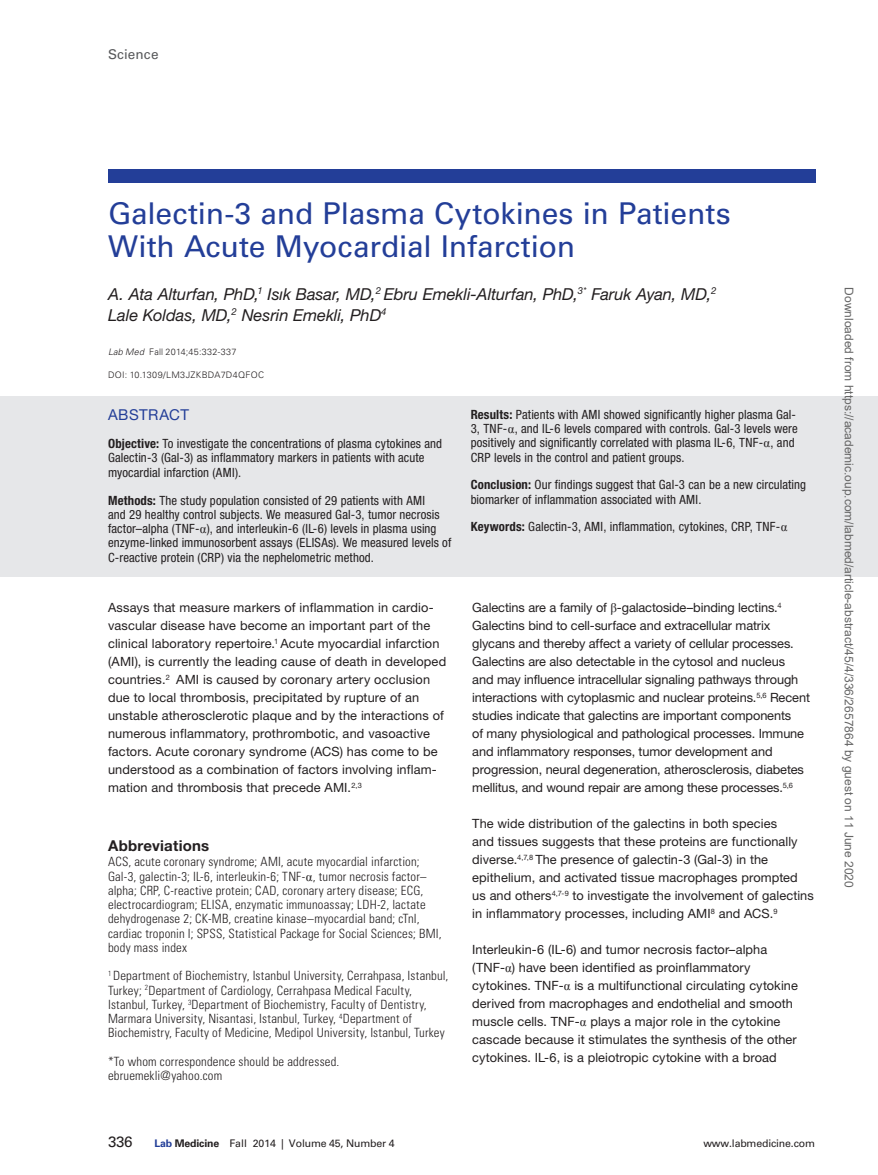
<style>
.page{position:relative;width:878px;height:1175px;background:#fff}
.page>*{position:absolute;margin:0;border:0;box-sizing:border-box;transform-origin:0 0}
._01-Article_Head_Dec{font:30px/33px "Univers LT Std";letter-spacing:-.005em;color:#233e98}
._04-Byline{font:italic 16.5px/21px "Helvetica Neue LT Std";letter-spacing:-.005em;color:#231f20}
._11-B_Head{font:700 15px "Helvetica Neue LT Std";letter-spacing:.015em;color:#231f20}
._08-Abstract_Header{font:15px "Helvetica Neue LT Std";letter-spacing:.03em;color:#233e98}
.t1{font:15px "Univers LT Std";color:#231f20}
.t2{font:13.5px "Univers LT Std";letter-spacing:.01em;color:#57585a}
._09-Body_Text{font:12.75px/18px "Helvetica Neue LT Std";letter-spacing:.005em;color:#231f20}
._08-Abstract_Text{font:condensed 12.75px/14.2px "Helvetica Neue LT Std";letter-spacing:.005em;color:#231f20}
._07-AbrevAffilCorres{font:300 condensed 12.75px/14.2px "Univers LT Std";letter-spacing:.015em;color:#231f20}
.t3{font:12px "Arial";color:#666}
.t4{font:10.5px "Univers LT Std";letter-spacing:-.015em;color:#231f20}
._05-DOI{font:300 9px "Univers LT Std";letter-spacing:.035em;color:#231f20}
.Issue_Info{font:300 9px "Univers LT Std";letter-spacing:.025em;color:#231f20}
.s1{font-style:italic}
.s2{font-weight:700}
.s3{font-family:"Times New Roman";font-stretch:normal}
.s4{font-family:"Times New Roman";font-weight:400;font-stretch:normal}
.s5{font-family:"Times New Roman"}
.s6{font-weight:700;color:#233e98}
</style>
<div class="page">
<div style="left:108px;top:169px;width:707px;height:14px;background:#233e98"></div>
<div style="left:0;top:396px;width:878px;height:180px;background:#e6e7e9"></div>
<p class="t2" style="left:108px;top:46px;width:52px">Science</p>
<p class="_01-Article_Head_Dec" style="left:108px;top:197px;width:624px">Galectin-3 and Plasma Cytokines in Patients<br>With Acute Myocardial Infarction</p>
<p class="_04-Byline" style="left:108px;top:283px;width:610px">A. Ata Alturfan, PhD,<sup>1</sup> Isık Basar, MD,<sup>2</sup> Ebru Emekli-Alturfan, PhD,<sup>3*</sup> Faruk Ayan, MD,<sup>2<br></sup>Lale Koldas, MD,<sup>2</sup> Nesrin Emekli, PhD<sup>4</sup></p>
<p class="Issue_Info" style="left:108px;top:346px;width:130px"><span class="s1">Lab Med</span> Fall 2014;45:332-337</p>
<p class="_05-DOI" style="left:108px;top:370px;width:158px">DOI: 10.1309/LM3JZKBDA7D4QFOC</p>
<p class="_08-Abstract_Header" style="left:108px;top:406px;width:82px">ABSTRACT</p>
<p class="_08-Abstract_Text" style="left:108px;top:436px;width:335px"><span class="s2">Objective:</span> To investigate the concentrations of plasma cytokines and<br>Galectin-3 (Gal-3) as inflammatory markers in patients with acute myocardial infarction (AMI).</p>
<p class="_08-Abstract_Text" style="left:108px;top:493px;width:345px"><span class="s2">Methods:</span> The study population consisted of 29 patients with AMI<br>and 29 healthy control subjects. We measured Gal-3, tumor necrosis factor–alpha (TNF-<span class="s3">α</span>), and interleukin-6 (IL-6) levels in plasma using enzyme-linked immunosorbent assays (ELISAs). We measured levels of C-reactive protein (CRP) via the nephelometric method.</p>
<p class="_09-Body_Text" style="left:108px;top:598px;width:339px">Assays that measure markers of inflammation in cardio&shy;vascular disease have become an important part of the clinical laboratory repertoire.<sup>1</sup> Acute myocardial infarction (AMI), is currently the leading cause of death in developed countries.<sup>2</sup> AMI is caused by coronary artery occlusion due to local thrombosis, precipitated by rupture of an unstable atherosclerotic plaque and by the interactions of numerous inflammatory, prothrombotic, and vasoactive factors. Acute coronary syndrome (ACS) has come to be understood as a combination of factors involving inflam&shy;mation and thrombosis that precede AMI.<sup>2,3</sup></p>
<p class="_11-B_Head" style="left:108px;top:836px;width:103px">Abbreviations</p>
<p class="_07-AbrevAffilCorres" style="left:108px;top:854px;width:335px">ACS, acute coronary syndrome; AMI, acute myocardial infarction; Gal-3, galectin-3; IL-6, interleukin-6; TNF-<span class="s4">α</span>, tumor necrosis factor– alpha; CRP, C-reactive protein; CAD, coronary artery disease; ECG, electrocardiogram; ELISA, enzymatic immunoassay; LDH-2, lactate dehydrogenase 2; CK-MB, creatine kinase–myocardial band; cTnI, cardiac troponin I; SPSS, Statistical Package for Social Sciences; BMI, body mass index</p>
<p class="_07-AbrevAffilCorres" style="left:108px;top:968px;width:342px"><sup>1</sup> Department of Biochemistry, Istanbul University, Cerrahpasa, Istanbul, Turkey; <sup>2</sup>Department of Cardiology, Cerrahpasa Medical Faculty, Istanbul, Turkey, <sup>3</sup>Department of Biochemistry, Faculty of Dentistry, Marmara University, Nisantasi, Istanbul, Turkey, <sup>4</sup>Department of Biochemistry, Faculty of Medicine, Medipol University, Istanbul, Turkey</p>
<p class="_07-AbrevAffilCorres" style="left:108px;top:1054px;width:233px">*To whom correspondence should be addressed.</p>
<p class="_07-AbrevAffilCorres" style="left:108px;top:1068px;width:116px">ebruemekli@yahoo.com</p>
<p class="_08-Abstract_Text" style="left:470px;top:407px;width:328px"><span class="s2">Results:</span> Patients with AMI showed significantly higher plasma Gal-3, TNF-<span class="s3">α</span>, and IL-6 levels compared with controls. Gal-3 levels were positively and significantly correlated with plasma IL-6, TNF-<span class="s3">α</span>, and CRP levels in the control and patient groups.</p>
<p class="_08-Abstract_Text" style="left:470px;top:477px;width:337px"><span class="s2">Conclusion:</span> Our findings suggest that Gal-3 can be a new circulating biomarker of inflammation associated with AMI.</p>
<p class="_08-Abstract_Text" style="left:470px;top:519px;width:318px"><span class="s2">Keywords:</span> Galectin-3, AMI, inflammation, cytokines, CRP, TNF-<span class="s3">α</span></p>
<p class="_09-Body_Text" style="left:472px;top:598px;width:339px">Galectins are a family of <span class="s5">β</span>-galactoside–binding lectins.<sup>4<br></sup>Galectins bind to cell-surface and extracellular matrix glycans and thereby affect a variety of cellular processes.<br>Galectins are also detectable in the cytosol and nucleus<br>and may influence intracellular signaling pathways through interactions with cytoplasmic and nuclear proteins.<sup>5,6</sup> Recent studies indicate that galectins are important components<br>of many physiological and pathological processes. Immune and inflammatory responses, tumor development and progression, neural degeneration, atherosclerosis, diabetes mellitus, and wound repair are among these processes.<sup>5,6</sup></p>
<p class="_09-Body_Text" style="left:472px;top:814px;width:343px">The wide distribution of the galectins in both species<br>and tissues suggests that these proteins are functionally diverse.<sup>4,7,8</sup> The presence of galectin-3 (Gal-3) in the epithelium, and activated tissue macrophages prompted us and others<sup>4,7-9</sup> to investigate the involvement of galectins in inflammatory processes, including AMI<sup>8</sup> and ACS.<sup>9</sup></p>
<p class="_09-Body_Text" style="left:472px;top:940px;width:327px">Interleukin-6 (IL-6) and tumor necrosis factor–alpha (TNF-<span class="s5">α</span>) have been identified as proinflammatory cytokines. TNF-<span class="s5">α</span> is a multifunctional circulating cytokine derived from macrophages and endothelial and smooth muscle cells. TNF-<span class="s5">α</span> plays a major role in the cytokine cascade because it stimulates the synthesis of the other cytokines. IL-6, is a pleiotropic cytokine with a broad</p>
<p class="t1" style="left:108px;top:1132px;width:26px">336</p>
<p class="t4" style="left:154px;top:1136px;width:242px"><span class="s6">Lab</span> <span class="s2">Medicine</span> Fall 2014 | Volume 45, Number 4</p>
<p class="t4" style="left:703px;top:1136px;width:113px">www.labmedicine.com</p>
<p class="t3" style="left:853px;top:287px;width:601px;rotate:90deg">Downloaded from https://academic.oup.com/labmed/article-abstract/45/4/336/2657864 by guest on 11 June 2020</p>
</div>
